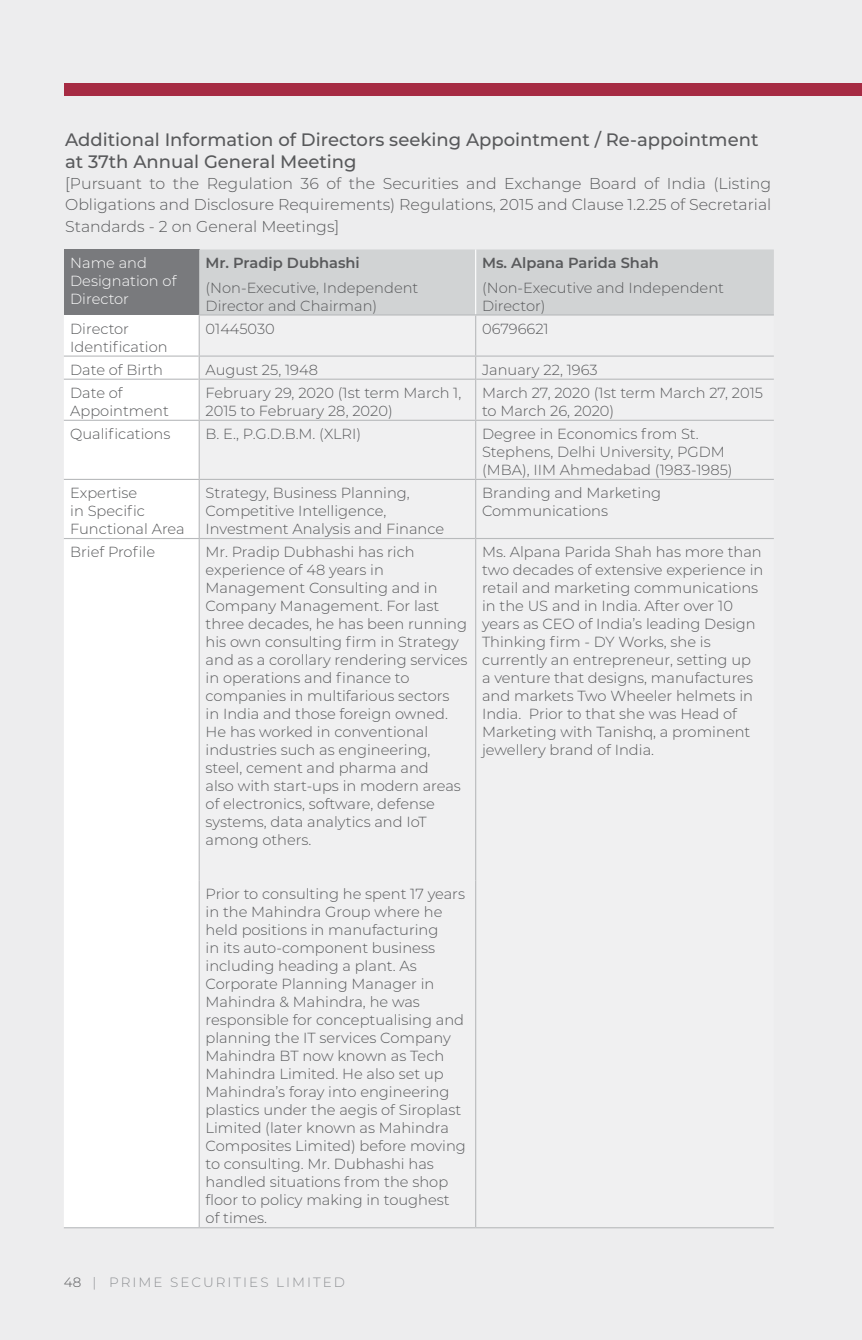
<style>
.page{position:relative;width:862px;height:1340px;background:#fff}
.page>*{position:absolute;margin:0;border:0;box-sizing:border-box;transform-origin:0 0}
.t1{font:500 18px/22.1px "Montserrat";color:#58595b}
.t2{font:300 15.75px/21.4px "Montserrat";color:#58595b;text-align:justify}
.t3{font:300 14.62px/18px "Montserrat";color:#58595b}
.t4{font:300 14.62px/18px "Montserrat";color:#fff}
.t5{font:300 13.5px "Montserrat";letter-spacing:.15em;color:#8f9194}
.s1{font-weight:600}
.s2{color:#58595b}
</style>
<div class="page">
<div style="left:0;top:0;width:861px;height:1339px;background:#ededee"></div>
<div style="left:64px;top:83px;width:797px;height:13px;background:#a62b43"></div>
<div style="left:64px;top:249px;width:135px;height:66px;background:#797a7d"></div>
<div style="left:199px;top:249px;width:574px;height:65px;background:#d1d3d4"></div>
<div style="left:64px;top:315px;width:134px;height:912px;background:#fff"></div>
<svg style="left:200px;top:315px;width:573px;height:912px"></svg>
<hr style="left:475px;top:249px;width:1px;height:65px;background:#fff">
<hr style="left:64px;top:355px;width:134px;height:1px;background:#b8babc">
<hr style="left:64px;top:378px;width:134px;height:2px;background:#b8babc">
<hr style="left:200px;top:378px;width:275px;height:2px;background:#b8babc">
<hr style="left:476px;top:378px;width:297px;height:2px;background:#b8babc">
<hr style="left:475px;top:421px;width:1px;height:58px;background:#b8babc">
<hr style="left:198px;top:314px;width:277px;height:1px;background:#b8babc">
<hr style="left:475px;top:314px;width:298px;height:1px;background:#b8babc">
<hr style="left:198px;top:315px;width:2px;height:40px;background:#b8babc">
<hr style="left:475px;top:315px;width:1px;height:40px;background:#b8babc">
<hr style="left:198px;top:356px;width:2px;height:23px;background:#b8babc">
<hr style="left:198px;top:355px;width:277px;height:1px;background:#b8babc">
<svg style="left:475px;top:356px;width:1px;height:23px"></svg>
<hr style="left:475px;top:355px;width:298px;height:1px;background:#b8babc">
<hr style="left:198px;top:379px;width:2px;height:41px;background:#b8babc">
<hr style="left:475px;top:379px;width:1px;height:41px;background:#b8babc">
<hr style="left:64px;top:420px;width:135px;height:1px;background:#b8babc">
<hr style="left:198px;top:421px;width:2px;height:58px;background:#b8babc">
<hr style="left:199px;top:420px;width:276px;height:1px;background:#b8babc">
<hr style="left:475px;top:420px;width:298px;height:1px;background:#b8babc">
<hr style="left:64px;top:479px;width:135px;height:1px;background:#b8babc">
<hr style="left:198px;top:480px;width:2px;height:58px;background:#b8babc">
<hr style="left:199px;top:479px;width:276px;height:1px;background:#b8babc">
<hr style="left:475px;top:480px;width:1px;height:58px;background:#b8babc">
<hr style="left:475px;top:479px;width:298px;height:1px;background:#b8babc">
<hr style="left:64px;top:538px;width:135px;height:1px;background:#b8babc">
<hr style="left:198px;top:539px;width:2px;height:341px;background:#b8babc">
<hr style="left:198px;top:880px;width:2px;height:347px;background:#b8babc">
<hr style="left:199px;top:538px;width:276px;height:1px;background:#b8babc">
<hr style="left:475px;top:538px;width:298px;height:1px;background:#b8babc">
<hr style="left:475px;top:539px;width:1px;height:341px;background:#b8babc">
<hr style="left:475px;top:880px;width:1px;height:347px;background:#b8babc">
<hr style="left:64px;top:1227px;width:135px;height:1px;background:#b8babc">
<hr style="left:199px;top:1227px;width:276px;height:1px;background:#b8babc">
<hr style="left:475px;top:1227px;width:298px;height:1px;background:#b8babc">
<p class="t1" style="left:65px;top:127px;width:694px">Additional Information of Directors seeking Appointment / Re-appointment at 37th Annual General Meeting</p>
<p class="t2" style="left:65px;top:172px;width:707px">[Pursuant to the Regulation 36 of the Securities and Exchange Board of India (Listing Obligations and Disclosure Requirements) Regulations, 2015 and Clause 1.2.25 of Secretarial Standards - 2 on General Meetings]</p>
<p class="t4" style="left:70px;top:253px;width:108px">Name and<br>Designation of<br>Director</p>
<p class="t3" style="left:205px;top:250px;width:214px;line-height:24.3px"><span class="s1">Mr. Pradip Dubhashi </span>(Non-Executive, Independent</p>
<p class="t3" style="left:205px;top:296px;width:173px">Director and Chairman)</p>
<p class="t3" style="left:482px;top:250px;width:243px;line-height:24.3px"><span class="s1">Ms. Alpana Parida Shah </span>(Non-Executive and Independent</p>
<p class="t3" style="left:482px;top:296px;width:65px">Director)</p>
<p class="t3" style="left:70px;top:319px;width:99px">Director<br>Identification</p>
<p class="t3" style="left:205px;top:319px;width:71px">01445030</p>
<p class="t3" style="left:482px;top:319px;width:68px">06796621</p>
<p class="t3" style="left:70px;top:360px;width:94px">Date of Birth</p>
<p class="t3" style="left:205px;top:360px;width:114px">August 25, 1948</p>
<p class="t3" style="left:482px;top:360px;width:117px">January 22, 1963</p>
<p class="t3" style="left:70px;top:383px;width:100px">Date of<br>Appointment</p>
<p class="t3" style="left:205px;top:383px;width:257px">February 29, 2020 (1st term March 1,<br>2015 to February 28, 2020)</p>
<p class="t3" style="left:482px;top:383px;width:282px">March 27, 2020 (1st term March 27, 2015 to March 26, 2020)</p>
<p class="t3" style="left:70px;top:424px;width:102px">Qualifications</p>
<p class="t3" style="left:205px;top:424px;width:157px">B. E., P.G.D.B.M. (XLRI)</p>
<p class="t3" style="left:482px;top:424px;width:252px">Degree in Economics from St.<br>Stephens, Delhi U niversity, PGDM (MBA), IIM Ahmedabad (1983-1985)</p>
<p class="t3" style="left:70px;top:483px;width:116px">Expertise<br>in Specific<br>Functional Area</p>
<p class="t3" style="left:205px;top:483px;width:240px">Strategy, Business Planning,<br>Competitive Intelligence,<br>Investment Analysis and Finance</p>
<p class="t3" style="left:482px;top:483px;width:180px">Branding and Marketing<br>Communications</p>
<p class="t3" style="left:70px;top:542px;width:86px">Brief Profile</p>
<p class="t3" style="left:205px;top:542px;width:263px">Mr. Pradip Dubhashi has rich experience of 48 years in<br>Management Consulting and in<br>Company Management. For last three decades, he has been running his own consulting firm in Strategy and as a corollary rendering services in operations and finance to companies in multifarious sectors<br>in India and those foreign owned.<br>He has worked in conventional industries such as engineering, steel, cement and pharma and<br>also with start-ups in modern areas of electronics, software, defense systems, data analytics and IoT among others.</p>
<p class="t3" style="left:482px;top:542px;width:283px">Ms. Alpana Parida Shah has more than two decades of extensive experience in retail and marketing communications in the US and in India. After over 10 years as CEO of India’s leading Design Thinking firm - DY Works, she is currently an entrepreneur, setting up<br>a venture that designs, manufactures and markets Two Wheeler helmets in India. Prior to that she was Head of Marketing with Tanishq, a prominent jewellery brand of India.</p>
<p class="t3" style="left:205px;top:884px;width:262px">Prior to consulting he spent 17 years in the Mahindra Group where he held positions in manufacturing<br>in its auto-component business including heading a plant. As<br>Corporate Planning Manager in<br>Mahindra &amp; Mahindra, he was responsible for conceptualising and planning the IT services Company<br>Mahindra BT now known as Tech<br>Mahindra Limited. He also set up<br>Mahindra’s foray into engineering plastics under the aegis of Siroplast<br>Limited (later known as Mahindra<br>Composites Limited) before moving to consulting. Mr. Dubhashi has handled situations from the shop floor to policy making in toughest of times.</p>
<p class="t5" style="left:64px;top:1272px;width:57px"><span class="s2">48</span> | Prim</p>
<p class="t5" style="left:153px;top:1272px;width:132px">e Securi ti es Limi</p>
<p class="t5" style="left:313px;top:1272px;width:31px">ted</p>
</div>
